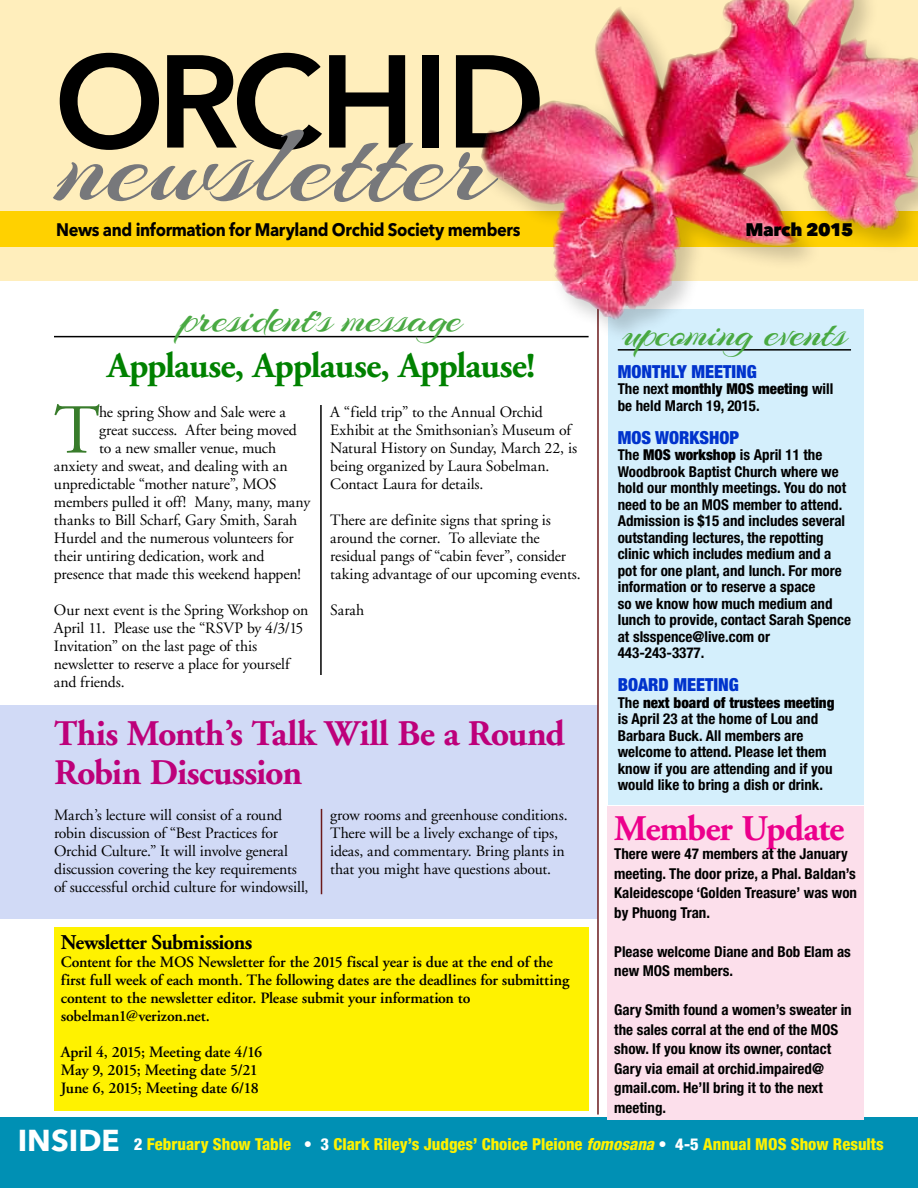
<style>
.page{position:relative;width:918px;height:1188px;background:#fff}
.page>*{position:absolute;margin:0;border:0;box-sizing:border-box;transform-origin:0 0}
.t1{font:600 130.5px "Avenir Next LT Pro";letter-spacing:-.025em;color:#000}
.t2{font:126px "Arizonia";color:#77787b}
.t3{font:70.05px "Adobe Garamond";color:#387c2b}
.t4{font:45px "Arizonia";letter-spacing:-.01em;color:#49a942}
.t5{font:43.5px "Arizonia";letter-spacing:-.01em;color:#49a942}
.t6{font:700 36px/39px "Adobe Garamond";letter-spacing:-.02em;color:#bd007a}
.t7{font:700 36px "Adobe Garamond";letter-spacing:-.025em;color:#008100}
.t8{font:700 36px "Adobe Garamond";letter-spacing:-.025em;color:#ec008c}
.t9{font:700 21px "Adobe Garamond";letter-spacing:-.03em;color:#000}
.t10{font:700 18px "Avenir Next LT Pro";letter-spacing:-.02em;color:#000;scale:.91 1}
.t11{font:900 condensed 18px "Helvetica Neue";color:#03c}
.t12{font:800 18px "Avenir Next LT Pro";letter-spacing:-.02em;color:#000}
.t13{font:800 condensed 16.5px "Helvetica Neue";color:#fff200}
.t14{font:15.75px/18px "Adobe Garamond";letter-spacing:-.01em;color:#000}
.t15{font:600 15.75px/18px "Adobe Garamond";letter-spacing:-.01em;color:#000}
.t16{font:700 condensed 15px/16.5px "Helvetica Neue";color:#000}
.s1{font-weight:900}
.s2{font-family:"Avenir Next LT Pro";font-weight:700;font-stretch:normal;font-size:30px;color:#fff}
.s3{color:#fff}
.s4{font-style:italic}
</style>
<div class="page">
<div style="left:0;top:705px;width:597px;height:214px;background:#d1daf6"></div>
<div style="left:0;top:0;width:918px;height:281px;background:#ffeebc"></div>
<div style="left:0;top:211px;width:918px;height:35px;background:#ffd100"></div>
<div style="left:0;top:1118px;width:918px;height:70px;background:#0090b4"></div>
<hr style="left:54px;top:336px;width:535px;height:1px;background:#000">
<hr style="left:597px;top:309px;width:2px;height:806px;background:#6b191b">
<hr style="left:321px;top:809px;width:1px;height:85px;background:#6b191b">
<div style="left:608px;top:309px;width:256px;height:496px;background:#d4effc"></div>
<div style="left:477px;top:0;width:441px;height:344px;background:#000;opacity:.19"></div>
<img style="left:481px;top:0;width:330px;height:320px">
<hr style="left:618px;top:349px;width:233px;height:2px;background:#000">
<hr style="left:320px;top:405px;width:2px;height:270px;background:#000">
<div style="left:608px;top:807px;width:256px;height:313px;background:#fcdfeb"></div>
<div style="left:54px;top:927px;width:535px;height:183px;background:#fff200"></div>
<h1 class="t1" style="left:54px;top:23px;width:493px">ORCHID</h1>
<h2 class="t2" style="left:60px;top:86px;width:433px">newsletter</h2>
<p class="t10" style="left:56px;top:219px;width:512px">News and information for Maryland Orchid Society members</p>
<p class="t12" style="left:745px;top:219px;width:110px">March 2015</p>
<h3 class="t4" style="left:181px;top:291px;width:282px">president’s message</h3>
<h3 class="t7" style="left:107px;top:346px;width:430px">Applause, Applause, Applause!</h3>
<h3 class="t3" style="left:54px;top:393px;width:48px">T</h3>
<p class="t14" style="left:99px;top:403px;width:188px">he spring Show and Sale were a</p>
<p class="t14" style="left:99px;top:421px;width:199px">great success. After being moved</p>
<p class="t14" style="left:99px;top:439px;width:178px">to a new smaller venue, much</p>
<p class="t14" style="left:54px;top:457px;width:235px">anxiety and sweat, and dealing with an</p>
<p class="t14" style="left:54px;top:475px;width:224px">unpredictable “mother nature”, MOS</p>
<p class="t14" style="left:54px;top:493px;width:258px">members pulled it off! Many, many, many</p>
<p class="t14" style="left:54px;top:511px;width:245px">thanks to Bill Scharf, Gary Smith, Sarah</p>
<p class="t14" style="left:54px;top:529px;width:241px">Hurdel and the numerous volunteers for</p>
<p class="t14" style="left:54px;top:547px;width:212px">their untiring dedication, work and</p>
<p class="t14" style="left:54px;top:565px;width:249px">presence that made this weekend happen!</p>
<p class="t14" style="left:54px;top:601px;width:256px">Our next event is the Spring Workshop on April 11. Please use the “RSVP by 4/3/15<br>Invitation” on the last page of this newsletter to reserve a place for yourself and friends.</p>
<p class="t14" style="left:330px;top:403px;width:248px">A “field trip” to the Annual Orchid Exhibit at the Smithsonian’s Museum of Natural History on Sunday, March 22, is being organized by Laura Sobelman.<br>Contact Laura for details.</p>
<p class="t14" style="left:330px;top:511px;width:252px">There are definite signs that spring is around the corner. To alleviate the residual pangs of “cabin fever”, consider taking advantage of our upcoming events.</p>
<p class="t14" style="left:330px;top:601px;width:35px">Sarah</p>
<h3 class="t6" style="left:54px;top:715px;width:512px">This Month’s Talk Will Be a Round<br>Robin Discussion</h3>
<p class="t14" style="left:54px;top:806px;width:256px">March’s lecture will consist of a round robin discussion of “Best Practices for Orchid Culture.” It will involve general discussion covering the key requirements of successful orchid culture for windowsill,</p>
<p class="t14" style="left:330px;top:807px;width:239px">grow rooms and greenhouse conditions.<br>There will be a lively exchange of tips, ideas, and commentary. Bring plants in that you might have questions about.</p>
<h3 class="t9" style="left:61px;top:931px;width:193px">Newsletter Submissions</h3>
<p class="t15" style="left:61px;top:953px;width:510px">Content for the MOS Newsletter for the 2015 fiscal year is due at the end of the first full week of each month. The following dates are the deadlines for submitting content to the newsletter editor. Please submit your information to sobelman1@verizon.net.</p>
<p class="t15" style="left:61px;top:1043px;width:203px">April 4, 2015; Meeting date 4/16<br>May 9, 2015; Meeting date 5/21<br>June 6, 2015; Meeting date 6/18</p>
<h3 class="t5" style="left:622px;top:305px;width:227px">upcoming events</h3>
<p class="t11" style="left:618px;top:360px;width:140px">MONTHLY MEETING</p>
<p class="t16" style="left:618px;top:380px;width:217px">The next <span class="s1">monthly MOS meeting</span> will be held March 19, 2015.</p>
<p class="t11" style="left:618px;top:426px;width:123px">MOS WORKSHOP</p>
<p class="t16" style="left:618px;top:446px;width:235px">The <span class="s1">MOS workshop</span> is April 11 the<br>Woodbrook Baptist Church where we hold our monthly meetings. You do not need to be an MOS member to attend.<br>Admission is $15 and includes several outstanding lectures, the repotting clinic which includes medium and a pot for one plant, and lunch. For more information or to reserve a space<br>so we know how much medium and lunch to provide, contact Sarah Spence at slsspence@live.com or<br>443-243-3377.</p>
<p class="t11" style="left:618px;top:674px;width:122px">BOARD MEETING</p>
<p class="t16" style="left:618px;top:694px;width:218px">The <span class="s1">next board of trustees meeting </span>is April 23 at the home of Lou and<br>Barbara Buck. All members are welcome to attend. Please let them know if you are attending and if you would like to bring a dish or drink.</p>
<h3 class="t8" style="left:614px;top:809px;width:232px">Member Update</h3>
<p class="t16" style="left:614px;top:844px;width:244px;line-height:19.5px">There were 47 members at the January meeting. The door prize, a Phal. Baldan’s Kaleidescope ‘Golden Treasure’ was won by Phuong Tran.</p>
<p class="t16" style="left:614px;top:942px;width:238px;line-height:19.5px">Please welcome Diane and Bob Elam as new MOS members.</p>
<p class="t16" style="left:614px;top:1000px;width:239px;line-height:19.5px">Gary Smith found a women’s sweater in the sales corral at the end of the MOS show. If you know its owner, contact<br>Gary via email at orchid.impaired@ gmail.com. He’ll bring it to the next meeting.</p>
<p class="t13" style="left:18px;top:1134px;width:868px"><span class="s2">InSide</span> <span class="s3">2</span> February Show Table <span class="s3">• 3</span> Clark Riley’s Judges’ Choice Pleione <span class="s4">fomosana</span> <span class="s3">• 4-5</span> Annual MOS Show Results</p>
</div>
